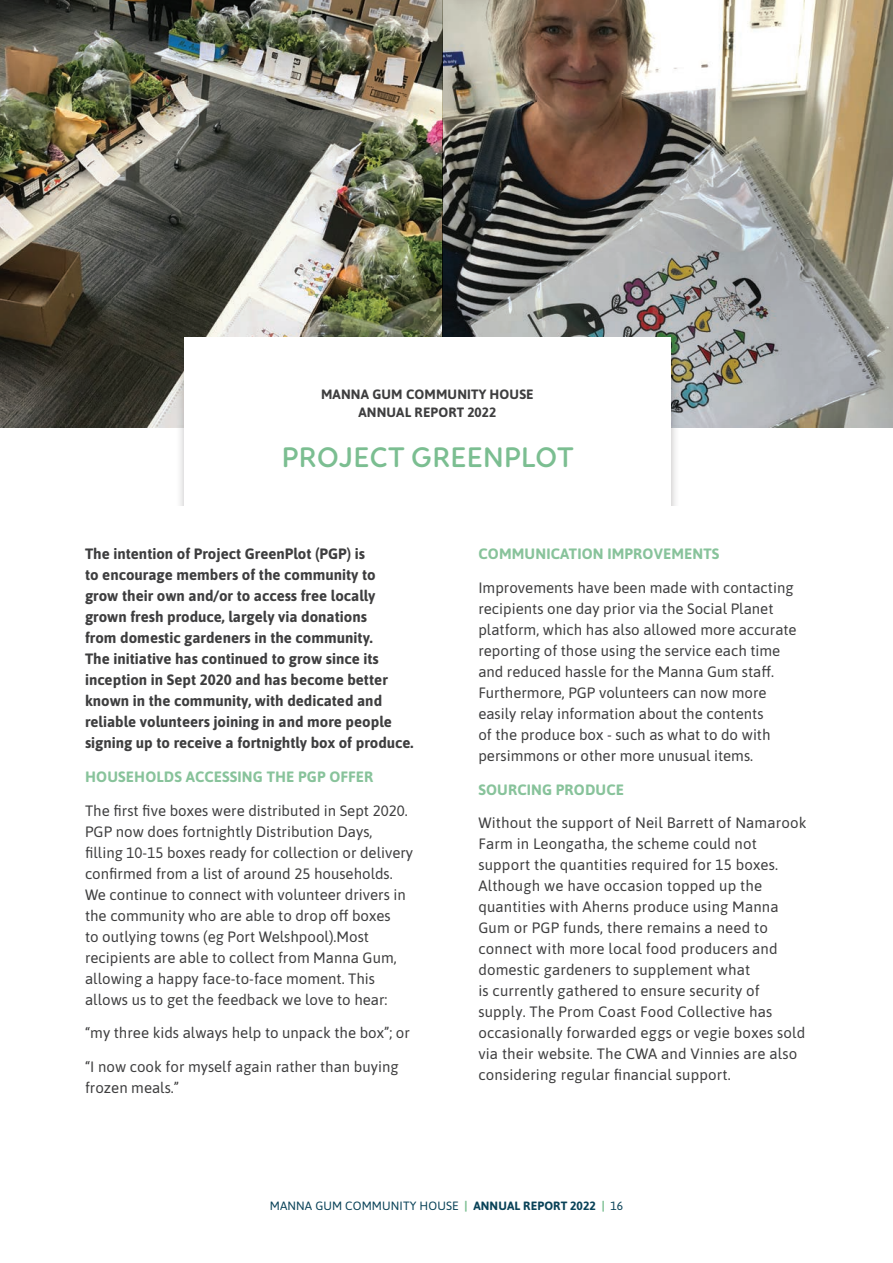
<style>
.page{position:relative;width:893px;height:1263px;background:#fff}
.page>*{position:absolute;margin:0;border:0;box-sizing:border-box;transform-origin:0 0}
.t1{font:600 28.95px "Linotte";letter-spacing:.015em;color:#7bbe91}
.t2{font:15px/21px "Asap";color:#3e3e3f}
.t3{font:700 15px/21px "Asap";color:#3e3e3f}
.t4{font:700 15px "Asap";letter-spacing:.01em;color:#88c39b}
.t5{font:700 13.5px/18px "Asap";letter-spacing:.01em;color:#3e3e3f;text-align:center}
.t6{font:12px "Asap";letter-spacing:.01em;color:#094258}
.s1{font-weight:700;color:#7bbe91}
.s2{font-weight:700}
</style>
<div class="page">
<img style="left:0;top:0;width:442px;height:427px">
<img style="left:442px;top:0;width:451px;height:427px">
<div style="left:176px;top:345px;width:504px;height:192px;background:#231f20;opacity:.3"></div>
<div style="left:184px;top:337px;width:486px;height:174px;background:#fff"></div>
<div style="left:3px;top:507px;width:890px;height:646px;background:#fff"></div>
<p class="t5" style="left:321px;top:384px;width:214px">MANNA GUM COMMUNITY HOUSE<br>ANNUAL REPORT 2022</p>
<h1 class="t1" style="left:282px;top:440px;width:293px">PROJECT GREENPLOT</h1>
<p class="t3" style="left:85px;top:543px;width:330px">The intention of Project GreenPlot (PGP) is<br>to encourage members of the community to<br>grow their own and/or to access free locally grown fresh produce, largely via donations<br>from domestic gardeners in the community.<br>The initiative has continued to grow since its inception in Sept 2020 and has become better known in the community, with dedicated and reliable volunteers joining in and more people signing up to receive a fortnightly box of produce.</p>
<p class="t4" style="left:85px;top:766px;width:290px">HOUSEHOLDS ACCESSING THE PGP OFFER</p>
<p class="t2" style="left:85px;top:799px;width:330px">The first five boxes were distributed in Sept 2020.<br>PGP now does fortnightly Distribution Days, filling 10-15 boxes ready for collection or delivery confirmed from a list of around 25 households.<br>We continue to connect with volunteer drivers in the community who are able to drop off boxes<br>to outlying towns (eg Port Welshpool).Most recipients are able to collect from Manna Gum, allowing a happy face-to-face moment. This allows us to get the feedback we love to hear:</p>
<p class="t2" style="left:85px;top:1022px;width:326px">“my three kids always help to unpack the box”; or</p>
<p class="t2" style="left:85px;top:1056px;width:315px">“I now cook for myself again rather than buying frozen meals.”</p>
<p class="t4" style="left:478px;top:543px;width:242px">COMMUNICATION IMPROVEMENTS</p>
<p class="t2" style="left:478px;top:576px;width:320px">Improvements have been made with contacting recipients one day prior via the Social Planet platform, which has also allowed more accurate reporting of those using the service each time and reduced hassle for the Manna Gum staff.<br>Furthermore, PGP volunteers can now more easily relay information about the contents<br>of the produce box - such as what to do with persimmons or other more unusual items.</p>
<p class="t4" style="left:478px;top:779px;width:147px">SOURCING PRODUCE</p>
<p class="t2" style="left:478px;top:812px;width:330px">Without the support of Neil Barrett of Namarook Farm in Leongatha, the scheme could not support the quantities required for 15 boxes.<br>Although we have occasion topped up the quantities with Aherns produce using Manna Gum or PGP funds, there remains a need to connect with more local food producers and domestic gardeners to supplement what<br>is currently gathered to ensure security of supply. The Prom Coast Food Collective has occasionally forwarded eggs or vegie boxes sold via their website. The CWA and Vinnies are also considering regular financial support.</p>
<p class="t6" style="left:270px;top:1198px;width:355px">MANNA GUM COMMUNITY HOUSE <span class="s1">|</span> <span class="s2">ANNUAL REPORT 2022</span> <span class="s1">|</span> 16</p>
</div>
